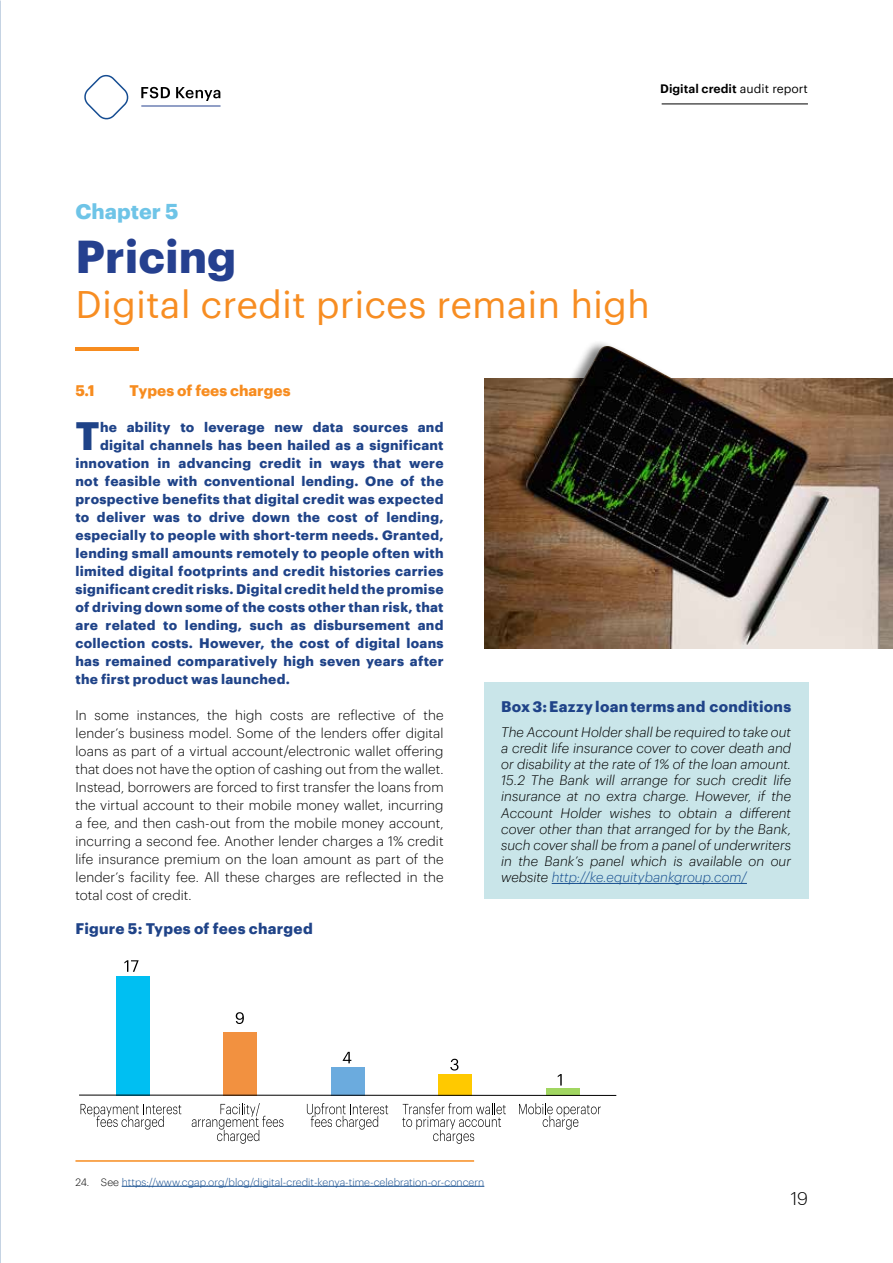
<style>
.page{position:relative;width:893px;height:1263px;background:#fff}
.page>*{position:absolute;margin:0;border:0;box-sizing:border-box;transform-origin:0 0}
.t1{font:700 45px "Graphik Web";color:#25408f}
.t2{font:700 38.7px "Graphik Web";color:#1f4388}
.t3{font:37.5px "Graphik Web";color:#f78d22}
.t4{font:700 21px "Graphik Web";color:#6ec4e7}
.t5{font:300 18px "Graphik Web";color:#000}
.t6{font:700 15px "Graphik Web";letter-spacing:.015em;color:#1f4388}
.t7{font:700 15px "Graphik Web";color:#f78c1f}
.t8{font:700 13.5px "Graphik Web";letter-spacing:.02em;color:#1f4388}
.t9{font:300 13.5px/18px "Graphik Web";letter-spacing:.005em;color:#000;text-align:justify}
.t10{font:italic 300 13.5px/16.2px "Graphik Web";color:#000;text-align:justify}
.t11{font:600 12px "Graphik Web";color:#000}
.t12{font:300 10.5px "Graphik Web";color:#174f90}
.s1{font-weight:400}
.s2{color:#174f90}
.s3{color:#000}
</style>
<div class="page">
<hr style="left:662px;top:104px;width:146px;height:1px;background:#000">
<hr style="left:141px;top:106px;width:80px;height:1px;background:#25408f">
<svg style="left:84px;top:75px;width:45px;height:45px"></svg>
<svg style="left:141px;top:87px;width:79px;height:14px"></svg>
<img style="left:0;top:0;width:1px;height:1263px">
<hr style="left:75px;top:348px;width:64px;height:3px;background:#f78c1f">
<div style="left:484px;top:682px;width:324px;height:217px;background:#c9e5e9"></div>
<hr style="left:552px;top:883px;width:195px;height:1px;background:#174f90">
<div style="left:116px;top:976px;width:34px;height:119px;background:#00bff2"></div>
<div style="left:223px;top:1032px;width:34px;height:63px;background:#f29140"></div>
<div style="left:438px;top:1074px;width:34px;height:21px;background:#ffc900"></div>
<div style="left:546px;top:1088px;width:33px;height:7px;background:#a1d661"></div>
<div style="left:331px;top:1067px;width:34px;height:28px;background:#6babde"></div>
<hr style="left:79px;top:1095px;width:537px;height:1px;background:#000">
<svg style="left:124px;top:960px;width:15px;height:12px"></svg>
<svg style="left:236px;top:1012px;width:8px;height:12px"></svg>
<svg style="left:343px;top:1052px;width:8px;height:11px"></svg>
<svg style="left:450px;top:1059px;width:8px;height:11px"></svg>
<svg style="left:558px;top:1074px;width:4px;height:11px"></svg>
<svg style="left:81px;top:1104px;width:100px;height:25px"></svg>
<svg style="left:192px;top:1103px;width:91px;height:41px"></svg>
<svg style="left:307px;top:1103px;width:81px;height:26px"></svg>
<svg style="left:402px;top:1103px;width:104px;height:41px"></svg>
<svg style="left:519px;top:1103px;width:82px;height:26px"></svg>
<hr style="left:75px;top:1160px;width:399px;height:2px;background:#f78c1f">
<hr style="left:122px;top:1186px;width:362px;height:1px;background:#174f90">
<img style="left:484px;top:378px;width:409px;height:270px">
<div style="left:564px;top:340px;width:122px;height:57px;background:#000;opacity:.5"></div>
<img style="left:580px;top:346px;width:108px;height:41px">
<p class="t11" style="left:660px;top:79px;width:149px">Digital credit <span class="s1">audit report</span></p>
<h3 class="t4" style="left:75px;top:195px;width:105px">Chapter 5</h3>
<h1 class="t1" style="left:75px;top:222px;width:162px">Pricing</h1>
<h3 class="t3" style="left:75px;top:277px;width:576px">Digital credit prices remain high</h3>
<p class="t7" style="left:75px;top:379px;width:21px">5.1</p>
<p class="t7" style="left:129px;top:379px;width:163px">Types of fees charges</p>
<h2 class="t2" style="left:75px;top:406px;width:26px">T</h2>
<p class="t8" style="left:100px;top:417px;width:345px">he ability to leverage new data sources and</p>
<p class="t8" style="left:100px;top:435px;width:345px">digital channels has been hailed as a significant</p>
<p class="t8" style="left:75px;top:453px;width:370px">innovation in advancing credit in ways that were</p>
<p class="t8" style="left:75px;top:471px;width:370px">not feasible with conventional lending. One of the</p>
<p class="t8" style="left:75px;top:489px;width:370px">prospective benefits that digital credit was expected</p>
<p class="t8" style="left:75px;top:507px;width:370px">to deliver was to drive down the cost of lending,</p>
<p class="t8" style="left:75px;top:525px;width:370px">especially to people with short-term needs. Granted,</p>
<p class="t8" style="left:75px;top:543px;width:370px">lending small amounts remotely to people often with</p>
<p class="t8" style="left:75px;top:561px;width:370px">limited digital footprints and credit histories carries</p>
<p class="t8" style="left:75px;top:579px;width:370px">significant credit risks. Digital credit held the promise</p>
<p class="t8" style="left:75px;top:597px;width:370px">of driving down some of the costs other than risk, that</p>
<p class="t8" style="left:75px;top:615px;width:370px">are related to lending, such as disbursement and</p>
<p class="t8" style="left:75px;top:633px;width:370px">collection costs. However, the cost of digital loans</p>
<p class="t8" style="left:75px;top:651px;width:370px">has remained comparatively high seven years after</p>
<p class="t8" style="left:75px;top:669px;width:216px">the first product was launched.</p>
<p class="t9" style="left:75px;top:705px;width:370px">In some instances, the high costs are reflective of the lender’s business model. Some of the lenders offer digital loans as part of a virtual account/electronic wallet offering that does not have the option of cashing out from the wallet.<br>Instead, borrowers are forced to first transfer the loans from the virtual account to their mobile money wallet, incurring a fee, and then cash-out from the mobile money account, incurring a second fee. Another lender charges a 1% credit life insurance premium on the loan amount as part of the lender’s facility fee. All these charges are reflected in the total cost of credit.</p>
<p class="t6" style="left:75px;top:917px;width:239px">Figure 5: Types of fees charged</p>
<p class="t6" style="left:501px;top:695px;width:292px">Box 3: Eazzy loan terms and conditions</p>
<p class="t10" style="left:501px;top:722px;width:292px">The Account Holder shall be required to take out a credit life insurance cover to cover death and or disability at the rate of 1% of the loan amount.<br>15.2 The Bank will arrange for such credit life insurance at no extra charge. However, if the Account Holder wishes to obtain a different cover other than that arranged for by the Bank, such cover shall be from a panel of underwriters in the Bank’s panel which is available on our website <span class="s2">http://ke.equitybankgroup.com/</span></p>
<p class="t12" style="left:75px;top:1174px;width:410px"><span class="s3">24. See</span> https://www.cgap.org/blog/digital-credit-kenya-time-celebration-or-concern</p>
<h3 class="t5" style="left:791px;top:1185px;width:19px">19</h3>
</div>
